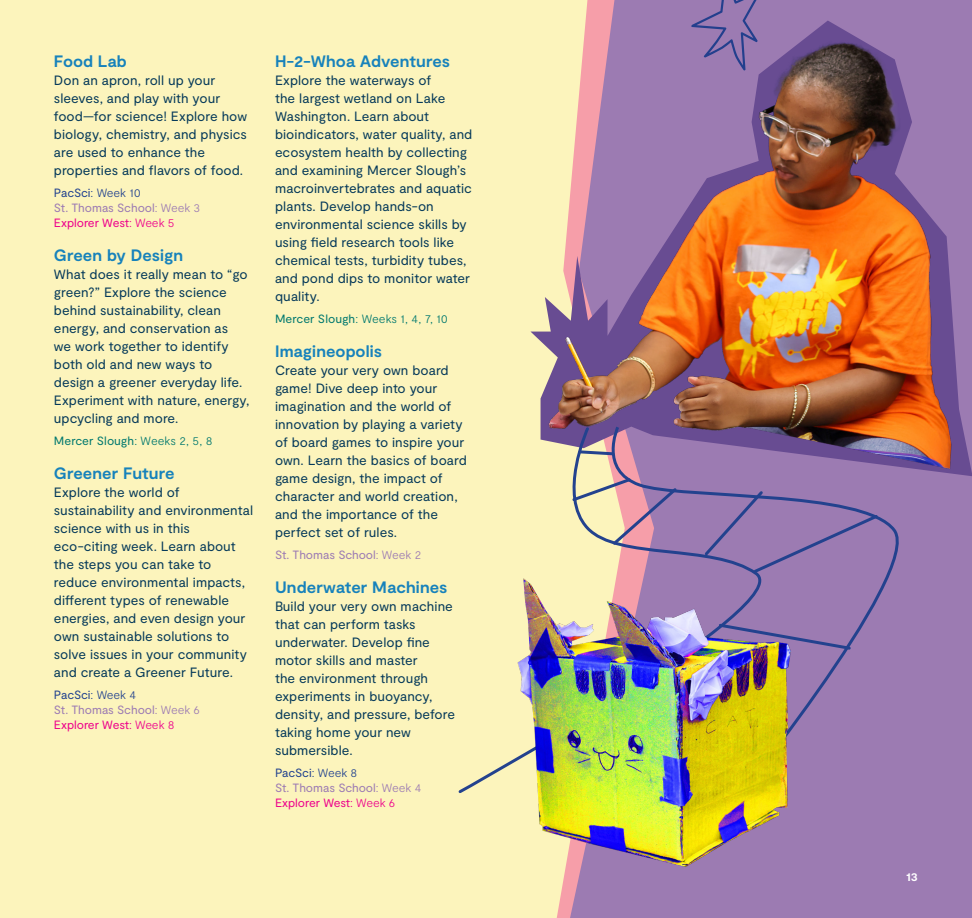
<style>
.page{position:relative;width:972px;height:918px;background:#fcf4bc}
.page>*{position:absolute;margin:0;border:0;box-sizing:border-box;transform-origin:0 0}
.Camp_Name{font:700 16.5px "Moderat";letter-spacing:.005em;color:#1782bb}
.Camp_Description{font:13.5px/18px "Moderat";letter-spacing:.005em;color:#063a5a}
.Loc_St_Thomas{font:12px "Moderat";letter-spacing:-.01em;color:#9c7bb3}
.Loc_Explorer_West{font:12px "Moderat";letter-spacing:-.005em;color:#ed028c}
.Loc_Mercer{font:300 12px "Moderat";color:#00786e}
.Loc_PacSci{font:12px "Moderat";letter-spacing:-.015em;color:#23438f}
.Loc_Mercer-2{font:12px "Moderat";letter-spacing:.005em;color:#00786e}
.Loc_PacSci-2{font:300 12px "Moderat";letter-spacing:-.01em;color:#23438f}
.t1{font:700 12px "Moderat";color:#fff}
.s1{font-weight:400}
.s2{font-weight:300}
</style>
<div class="page">
<div style="left:570px;top:554px;width:402px;height:364px;background:#9c7bb2"></div>
<div style="left:812px;top:554px;width:117px;height:272px;background:#9c7bb2"></div>
<svg style="left:812px;top:554px;width:68px;height:21px"></svg>
<svg style="left:812px;top:622px;width:41px;height:30px"></svg>
<img style="left:530px;top:0;width:442px;height:554px">
<img style="left:496px;top:549px;width:316px;height:336px">
<p class="Camp_Name" style="left:54px;top:52px;width:74px">Food Lab</p>
<p class="Camp_Description" style="left:54px;top:72px;width:195px">Don an apron, roll up your sleeves, and play with your food—for science! Explore how biology, chemistry, and physics are used to enhance the properties and flavors of food.</p>
<p class="Loc_PacSci-2" style="left:54px;top:186px;width:88px"><span class="s1">PacSci</span>: Week 10</p>
<p class="Loc_St_Thomas" style="left:54px;top:201px;width:148px">St. Thomas School<span class="s2">: Week 3</span></p>
<p class="Loc_Explorer_West" style="left:54px;top:216px;width:122px">Explorer West<span class="s2">: Week 5</span></p>
<p class="Camp_Name" style="left:54px;top:246px;width:131px">Green by Design</p>
<p class="Camp_Description" style="left:54px;top:266px;width:197px">What does it really mean to “go green?” Explore the science behind sustainability, clean energy, and conservation as<br>we work together to identify both old and new ways to design a greener everyday life.<br>Experiment with nature, energy, upcycling and more.</p>
<p class="Loc_Mercer-2" style="left:54px;top:434px;width:160px">Mercer Slough<span class="s2">: Weeks 2, 5, 8</span></p>
<p class="Camp_Name" style="left:54px;top:464px;width:122px">Greener Future</p>
<p class="Camp_Description" style="left:54px;top:484px;width:201px">Explore the world of sustainability and environmental science with us in this eco-citing week. Learn about the steps you can take to reduce environmental impacts, different types of renewable energies, and even design your own sustainable solutions to solve issues in your community and create a Greener Future.</p>
<p class="Loc_PacSci" style="left:54px;top:688px;width:84px">PacSci<span class="s2">: Week 4</span></p>
<p class="Loc_St_Thomas" style="left:54px;top:703px;width:148px">St. Thomas School<span class="s2">: Week 6</span></p>
<p class="Loc_Explorer_West" style="left:54px;top:718px;width:122px">Explorer West<span class="s2">: Week 8</span></p>
<p class="Camp_Name" style="left:275px;top:52px;width:177px">H-2-Whoa Adventures</p>
<p class="Camp_Description" style="left:275px;top:72px;width:199px">Explore the waterways of<br>the largest wetland on Lake<br>Washington. Learn about bioindicators, water quality, and ecosystem health by collecting and examining Mercer Slough’s macroinvertebrates and aquatic plants. Develop hands-on environmental science skills by using field research tools like chemical tests, turbidity tubes, and pond dips to monitor water quality.</p>
<p class="Loc_Mercer" style="left:275px;top:312px;width:175px"><span class="s1">Mercer Slough</span>: Weeks 1, 4, 7, 10</p>
<p class="Camp_Name" style="left:275px;top:342px;width:109px">Imagineopolis</p>
<p class="Camp_Description" style="left:275px;top:362px;width:193px">Create your very own board game! Dive deep into your imagination and the world of innovation by playing a variety of board games to inspire your own. Learn the basics of board game design, the impact of character and world creation, and the importance of the perfect set of rules.</p>
<p class="Loc_St_Thomas" style="left:275px;top:548px;width:148px">St. Thomas School<span class="s2">: Week 2</span></p>
<p class="Camp_Name" style="left:275px;top:578px;width:174px">Underwater Machines</p>
<p class="Camp_Description" style="left:275px;top:598px;width:182px">Build your very own machine that can perform tasks underwater. Develop fine motor skills and master<br>the environment through experiments in buoyancy, density, and pressure, before taking home your new submersible.</p>
<p class="Loc_PacSci" style="left:275px;top:766px;width:84px">PacSci<span class="s2">: Week 8</span></p>
<p class="Loc_St_Thomas" style="left:275px;top:781px;width:148px">St. Thomas School<span class="s2">: Week 4</span></p>
<p class="Loc_Explorer_West" style="left:275px;top:796px;width:122px">Explorer West<span class="s2">: Week 6</span></p>
<p class="t1" style="left:906px;top:870px;width:13px">13</p>
</div>
